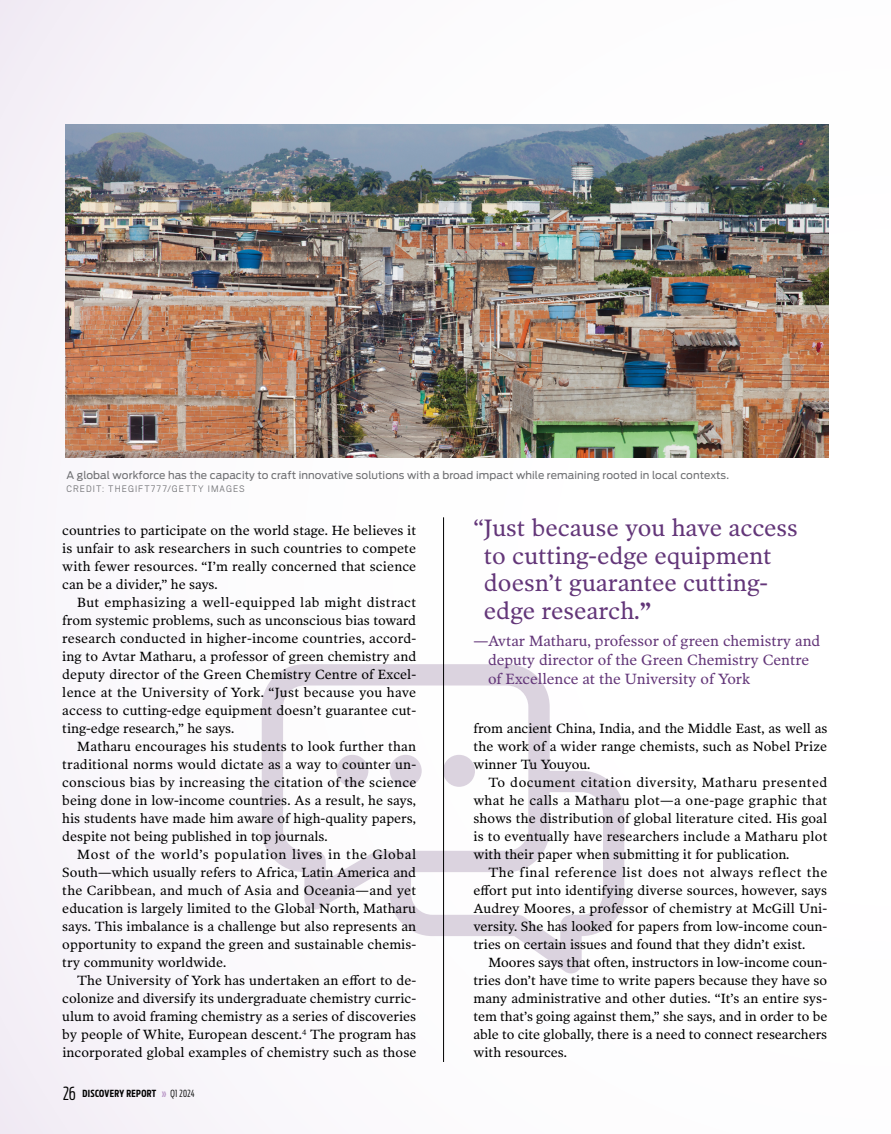
<style>
.page{position:relative;width:891px;height:1134px;background:#fff}
.page>*{position:absolute;margin:0;border:0;box-sizing:border-box;transform-origin:0 0}
.t1{font:24px/27.6px "Poynter OS Text";color:#633679}
.t2{font:15px/18.6px "Poynter OS Text";color:#633679}
.t3{font:13.5px/18px "Poynter OS Text";color:#000;text-align:justify}
.t4{font:10.5px "Antenna";letter-spacing:.01em;color:#6d6e71}
.t5{font:300 10.5px "Scout";letter-spacing:.1em;color:#6d6e71}
.t6{font:700 9.75px "Antenna Extra Cond";letter-spacing:.04em;color:#000}
.s1{font-family:"Poynter OS Disp";font-weight:700}
.s2{font-weight:300;font-size:18px}
.s3{color:#ba97c7}
.s4{font-weight:300}
</style>
<div class="page">
<svg style="left:262px;top:664px;width:362px;height:312px"></svg>
<hr style="left:443px;top:517px;width:1px;height:545px;background:#000">
<img style="left:65px;top:124px;width:763px;height:334px">
<p class="t4" style="left:66px;top:469px;width:664px">A global workforce has the capacity to craft innovative solutions with a broad impact while remaining rooted in local contexts.</p>
<p class="t5" style="left:66px;top:482px;width:180px">CREDIT: THEGIFT777/GETTY IMAGES</p>
<h1 class="t1" style="left:484px;top:513px;width:315px;text-indent:-11px">“Just because you have access to cutting-edge equipment doesn’t guarantee cutting&shy;edge research.<span class="s1">”</span></h1>
<p class="t2" style="left:488px;top:632px;width:334px;text-indent:-15px">—Avtar Matharu, professor of green chemistry and deputy director of the Green Chemistry Centre of Excellence at the University of York</p>
<p class="t3" style="left:62px;top:521px;width:355px">countries to participate on the world stage. He believes it is unfair to ask researchers in such countries to compete with fewer resources. “I’m really concerned that science can be a divider,” he says.</p>
<p class="t3" style="left:62px;top:593px;width:356px;text-indent:15px">But emphasizing a well-equipped lab might distract from systemic problems, such as unconscious bias toward research conducted in higher-income countries, accord&shy;ing to Avtar Matharu, a professor of green chemistry and deputy director of the Green Chemistry Centre of Excel&shy;lence at the University of York. “Just because you have access to cutting-edge equipment doesn’t guarantee cut&shy;ting-edge research,” he says.</p>
<p class="t3" style="left:62px;top:737px;width:355px;text-indent:15px">Matharu encourages his students to look further than traditional norms would dictate as a way to counter un&shy;conscious bias by increasing the citation of the science being done in low-income countries. As a result, he says, his students have made him aware of high-quality papers, despite not being published in top journals.</p>
<p class="t3" style="left:62px;top:845px;width:355px;text-indent:15px">Most of the world’s population lives in the Global South—which usually refers to Africa, Latin America and the Caribbean, and much of Asia and Oceania—and yet education is largely limited to the Global North, Matharu says. This imbalance is a challenge but also represents an opportunity to expand the green and sustainable chemis&shy;try community worldwide.</p>
<p class="t3" style="left:62px;top:971px;width:356px;text-indent:15px">The University of York has undertaken an effort to de&shy;colonize and diversify its undergraduate chemistry curric&shy;ulum to avoid framing chemistry as a series of discoveries by people of White, European descent.<sup>4</sup> The program has incorporated global examples of chemistry such as those</p>
<p class="t3" style="left:473px;top:719px;width:356px">from ancient China, India, and the Middle East, as well as the work of a wider range chemists, such as Nobel Prize winner Tu Youyou.</p>
<p class="t3" style="left:473px;top:773px;width:356px;text-indent:15px">To document citation diversity, Matharu presented what he calls a Matharu plot—a one-page graphic that shows the distribution of global literature cited. His goal is to eventually have researchers include a Matharu plot with their paper when submitting it for publication.</p>
<p class="t3" style="left:473px;top:863px;width:355px;text-indent:15px">The final reference list does not always reflect the effort put into identifying diverse sources, however, says Audrey Moores, a professor of chemistry at McGill Uni&shy;versity. She has looked for papers from low-income coun&shy;tries on certain issues and found that they didn’t exist.</p>
<p class="t3" style="left:473px;top:953px;width:355px;text-indent:15px">Moores says that often, instructors in low-income coun&shy;tries don’t have time to write papers because they have so many administrative and other duties. “It’s an entire sys&shy;tem that’s going against them,” she says, and in order to be able to cite globally, there is a need to connect researchers with resources.</p>
<p class="t6" style="left:63px;top:1088px;width:133px"><span class="s2">26</span> DISCOVERY REPORT <span class="s3">»</span> <span class="s4">Q1 2024</span></p>
</div>
